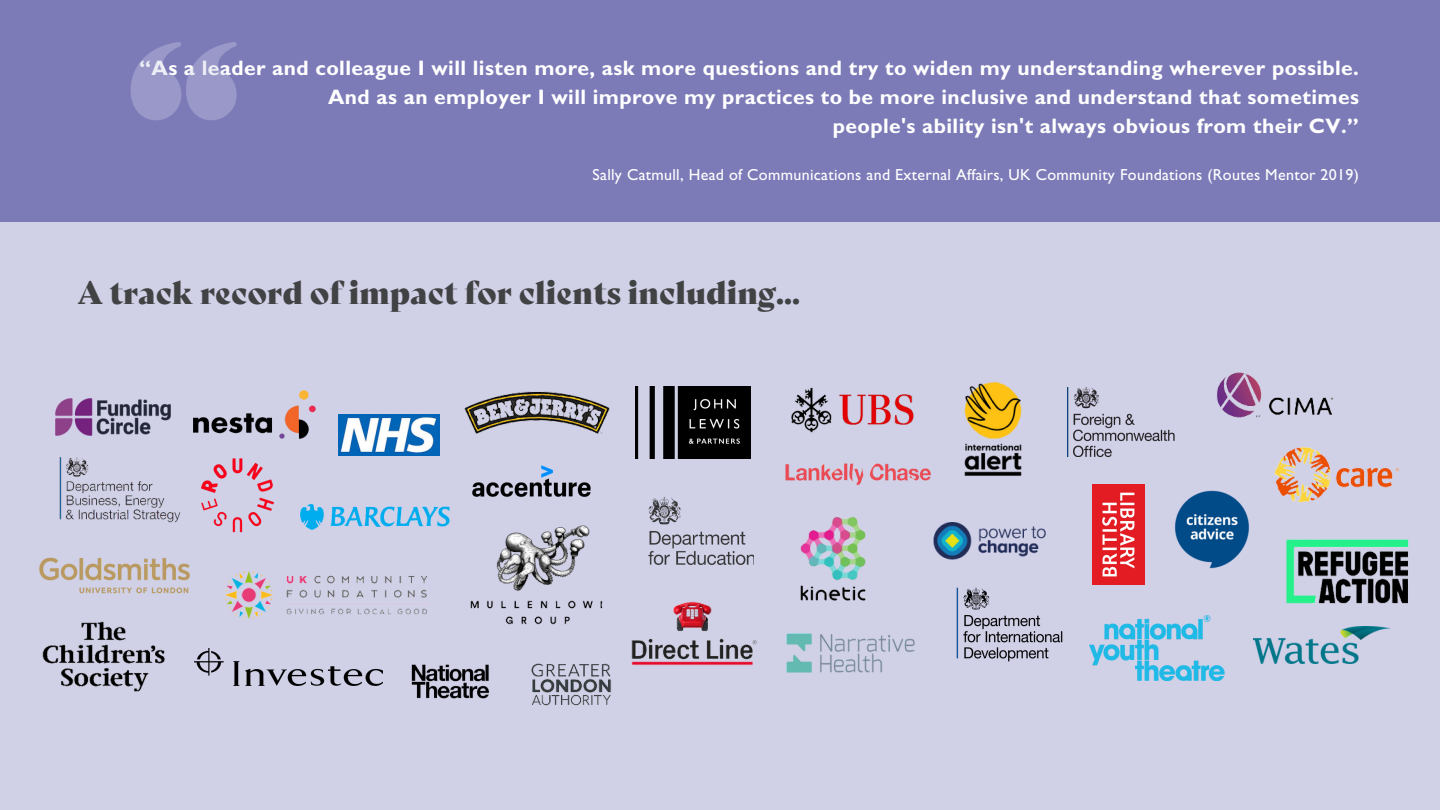
<style>
.page{position:relative;width:1440px;height:810px;background:#d0d0e7}
.page>*{position:absolute;margin:0;border:0;box-sizing:border-box;transform-origin:0 0}
.t1{font:31.5px "Bely Display W00";color:#414243}
.t2{font:700 21px/29.2px "Gill Sans Std";letter-spacing:.02em;color:#fff;text-align:right}
.t3{font:16px "Gill Sans Std";letter-spacing:.02em;color:#fff}
</style>
<div class="page">
<div style="left:0;top:0;width:1440px;height:221px;background:#7c7bb8"></div>
<svg style="left:131px;top:42px;width:106px;height:78px"></svg>
<img style="left:59px;top:457px;width:122px;height:66px">
<img style="left:55px;top:398px;width:116px;height:38px">
<img style="left:531px;top:663px;width:80px;height:43px">
<img style="left:472px;top:465px;width:119px;height:32px">
<img style="left:933px;top:522px;width:113px;height:38px">
<img style="left:785px;top:463px;width:146px;height:23px">
<img style="left:1174px;top:490px;width:76px;height:79px">
<img style="left:301px;top:504px;width:148px;height:25px">
<img style="left:39px;top:557px;width:151px;height:37px">
<img style="left:194px;top:390px;width:121px;height:49px">
<img style="left:339px;top:415px;width:100px;height:40px">
<img style="left:964px;top:382px;width:58px;height:94px">
<img style="left:225px;top:571px;width:202px;height:48px">
<img style="left:1217px;top:372px;width:117px;height:46px">
<img style="left:464px;top:391px;width:146px;height:43px">
<img style="left:42px;top:621px;width:123px;height:71px">
<img style="left:1067px;top:388px;width:108px;height:69px">
<img style="left:1093px;top:484px;width:52px;height:101px">
<img style="left:201px;top:458px;width:73px;height:75px">
<img style="left:470px;top:525px;width:133px;height:100px">
<img style="left:411px;top:664px;width:78px;height:35px">
<img style="left:1274px;top:447px;width:125px;height:56px">
<img style="left:786px;top:634px;width:129px;height:38px">
<img style="left:800px;top:517px;width:66px;height:84px">
<img style="left:631px;top:601px;width:126px;height:64px">
<img style="left:956px;top:588px;width:107px;height:73px">
<img style="left:635px;top:386px;width:115px;height:72px">
<img style="left:1089px;top:615px;width:135px;height:65px">
<img style="left:648px;top:498px;width:106px;height:66px">
<img style="left:195px;top:648px;width:187px;height:37px">
<img style="left:1286px;top:539px;width:123px;height:65px">
<img style="left:791px;top:387px;width:123px;height:46px">
<img style="left:1254px;top:626px;width:137px;height:38px">
<p class="t2" style="left:139px;top:57px;width:1221px">“As a leader and colleague I will listen more, ask more questions and try to widen my understanding wherever possible.<br>And as an employer I will improve my practices to be more inclusive and understand that sometimes<br>people's ability isn't always obvious from their CV.”</p>
<p class="t3" style="left:593px;top:169px;width:768px">Sally Catmull, Head of Communications and External Affairs, UK Community Foundations (Routes Mentor 2019)</p>
<p class="t1" style="left:78px;top:267px;width:723px">A track record of impact for clients including...</p>
</div>
